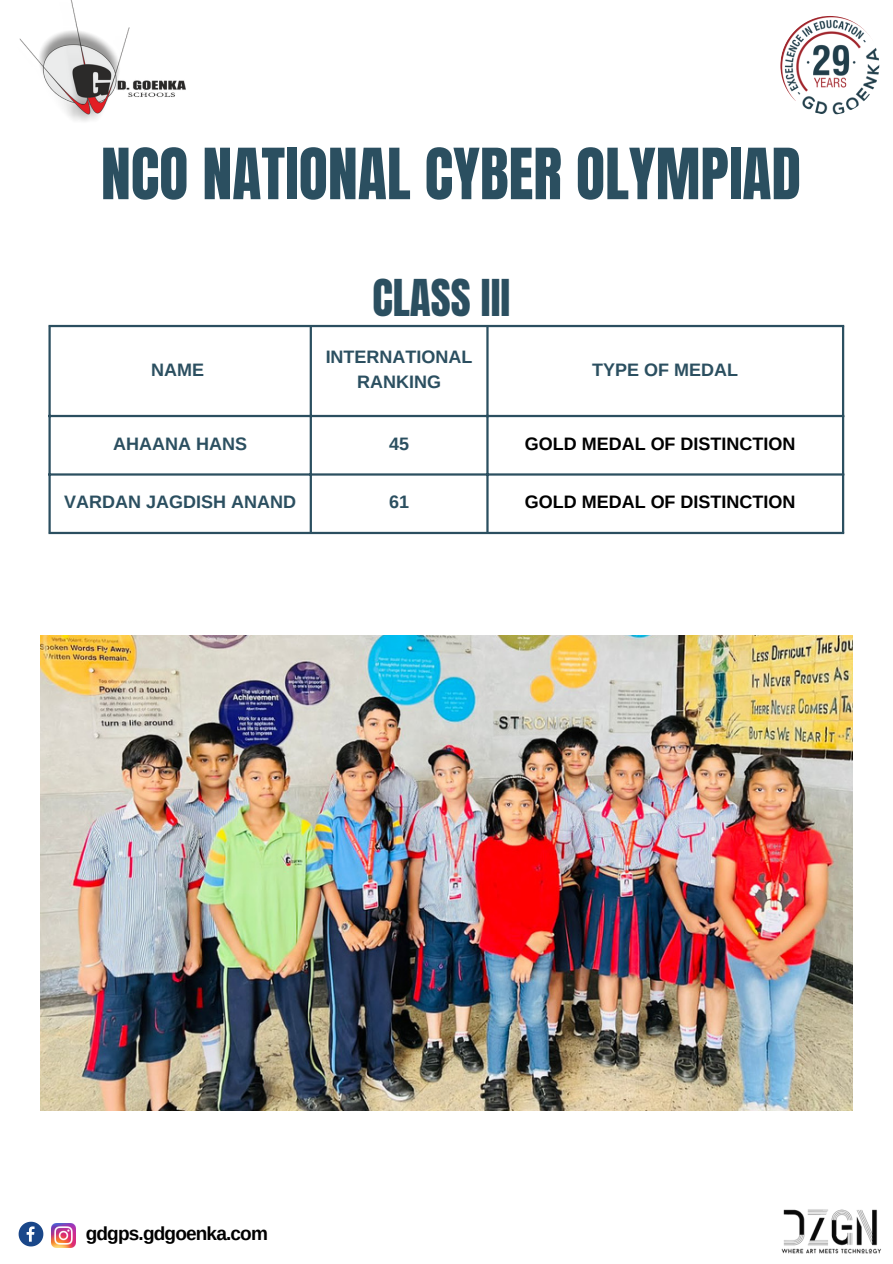
<style>
.page{position:relative;width:893px;height:1264px;background:#fff}
.page>*{position:absolute;margin:0;border:0;box-sizing:border-box;transform-origin:0 0}
.t1{font:60px "Anton";color:#2b4f60}
.t2{font:43.2px "Anton";color:#2b4f60}
.t3{font:700 19.05px "Arimo";letter-spacing:-.045em;color:#000}
.t4{font:700 18px/24.8px "Arimo";color:#2b4f60;text-align:center}
.t5{font:700 18px "Arimo";color:#000}
</style>
<div class="page">
<img style="left:19px;top:0;width:167px;height:121px">
<img style="left:780px;top:16px;width:99px;height:99px;border-radius:50%">
<svg style="left:19px;top:1221px;width:24px;height:25px"></svg>
<img style="left:52px;top:1223px;width:23px;height:24px">
<img style="left:781px;top:1209px;width:100px;height:45px">
<hr style="left:48px;top:327px;width:3px;height:205px;background:#2b4f60">
<hr style="left:309px;top:327px;width:3px;height:205px;background:#2b4f60">
<hr style="left:486px;top:327px;width:2px;height:205px;background:#2b4f60">
<hr style="left:841px;top:327px;width:3px;height:205px;background:#2b4f60">
<hr style="left:48px;top:325px;width:796px;height:2px;background:#2b4f60">
<hr style="left:48px;top:415px;width:796px;height:2px;background:#2b4f60">
<hr style="left:48px;top:473px;width:796px;height:2px;background:#2b4f60">
<hr style="left:48px;top:532px;width:796px;height:2px;background:#2b4f60">
<img style="left:41px;top:636px;width:811px;height:474px">
<p class="t1" style="left:101px;top:131px;width:701px">NCO NATIONAL CYBER OLYMPIAD</p>
<p class="t4" style="left:151px;top:357px;width:54px">NAME</p>
<p class="t2" style="left:372px;top:267px;width:139px">CLASS III</p>
<p class="t4" style="left:325px;top:344px;width:148px">INTERNATIONAL<br>RANKING</p>
<p class="t4" style="left:592px;top:357px;width:147px">TYPE OF MEDAL</p>
<p class="t4" style="left:113px;top:431px;width:135px">AHAANA HANS</p>
<p class="t4" style="left:389px;top:431px;width:21px">45</p>
<p class="t5" style="left:524px;top:433px;width:272px">GOLD MEDAL OF DISTINCTION</p>
<p class="t4" style="left:64px;top:489px;width:233px">VARDAN JAGDISH ANAND</p>
<p class="t4" style="left:389px;top:489px;width:21px">61</p>
<p class="t5" style="left:524px;top:492px;width:272px">GOLD MEDAL OF DISTINCTION</p>
<p class="t3" style="left:86px;top:1222px;width:184px">gdgps.gdgoenka.com</p>
</div>
